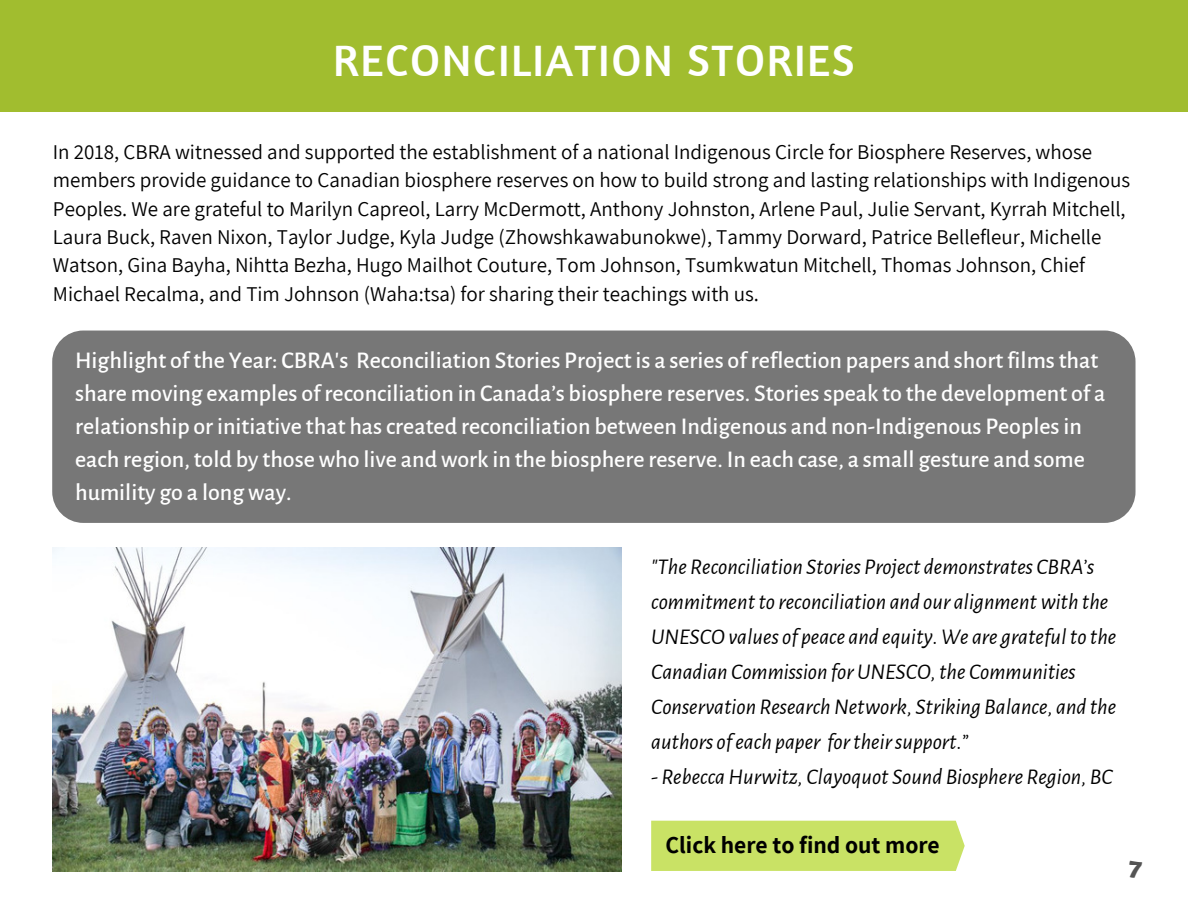
<style>
.page{position:relative;width:1188px;height:918px;background:#fff}
.page>*{position:absolute;margin:0;border:0;box-sizing:border-box;transform-origin:0 0}
.t1{font:45px "Amaranth";letter-spacing:.035em;color:#fff}
.t2{font:500 24px/32.7px "Alegreya Sans";color:#fff}
.t3{font:700 24px "Atma";color:#545454}
.t4{font:700 23.7px "Assistant";color:#000}
.t5{font:italic 22.5px/35px "Alegreya Sans";color:#000}
.t6{font:21px/28.3px "Assistant";color:#000}
</style>
<div class="page">
<div style="left:0;top:0;width:1188px;height:112px;background:#a1bd2f"></div>
<div style="left:651px;top:821px;width:314px;height:50px;background:#c9e265"></div>
<div style="left:52px;top:331px;width:1084px;height:192px;background:#777;border-radius:31px"></div>
<img style="left:53px;top:547px;width:568px;height:324px">
<h1 class="t1" style="left:333px;top:32px;width:523px">RECONCILIATION STORIES</h1>
<p class="t6" style="left:53px;top:137px;width:1079px">In 2018, CBRA witnessed and supported the establishment of a national Indigenous Circle for Biosphere Reserves, whose members provide guidance to Canadian biosphere reserves on how to build strong and lasting relationships with Indigenous Peoples. We are grateful to Marilyn Capreol, Larry McDermott, Anthony Johnston, Arlene Paul, Julie Servant, Kyrrah Mitchell, Laura Buck, Raven Nixon, Taylor Judge, Kyla Judge (Zhowshkawabunokwe), Tammy Dorward, Patrice Bellefleur, Michelle Watson, Gina Bayha, Nihtta Bezha, Hugo Mailhot Couture, Tom Johnson, Tsumkwatun Mitchell, Thomas Johnson, Chief Michael Recalma, and Tim Johnson (Waha:tsa) for sharing their teachings with us.</p>
<p class="t2" style="left:75px;top:345px;width:1032px">Highlight ofthe Year: CBRA's Reconciliation Stories Project is a series of reflection papers and short films that share moving examples of reconciliation in Canada’s biosphere reserves. Stories speak to the development of a relationship or initiative that has created reconciliation between Indigenous and non-Indigenous Peoples in each region, told by those who live and work in the biosphere reserve. In each case, a small gesture and some humility go a long way.</p>
<p class="t5" style="left:651px;top:550px;width:467px">"The Reconciliation Stories Project demonstrates CBRA’s commitmentto reconciliation and our alignmentwith the UNESCOvalues of peace and equity. We are gratefulto the Canadian Commission forUNESCO,the Communities Conservation ResearchNetwork, Striking Balance, and the authors ofeach paper fortheirsupport.”</p>
<p class="t5" style="left:651px;top:759px;width:463px">- RebeccaHurwitz, Clayoquot Sound Biosphere Region, BC</p>
<p class="t4" style="left:666px;top:829px;width:276px">Click here to find out more</p>
<p class="t3" style="left:1129px;top:854px;width:14px">7</p>
</div>
